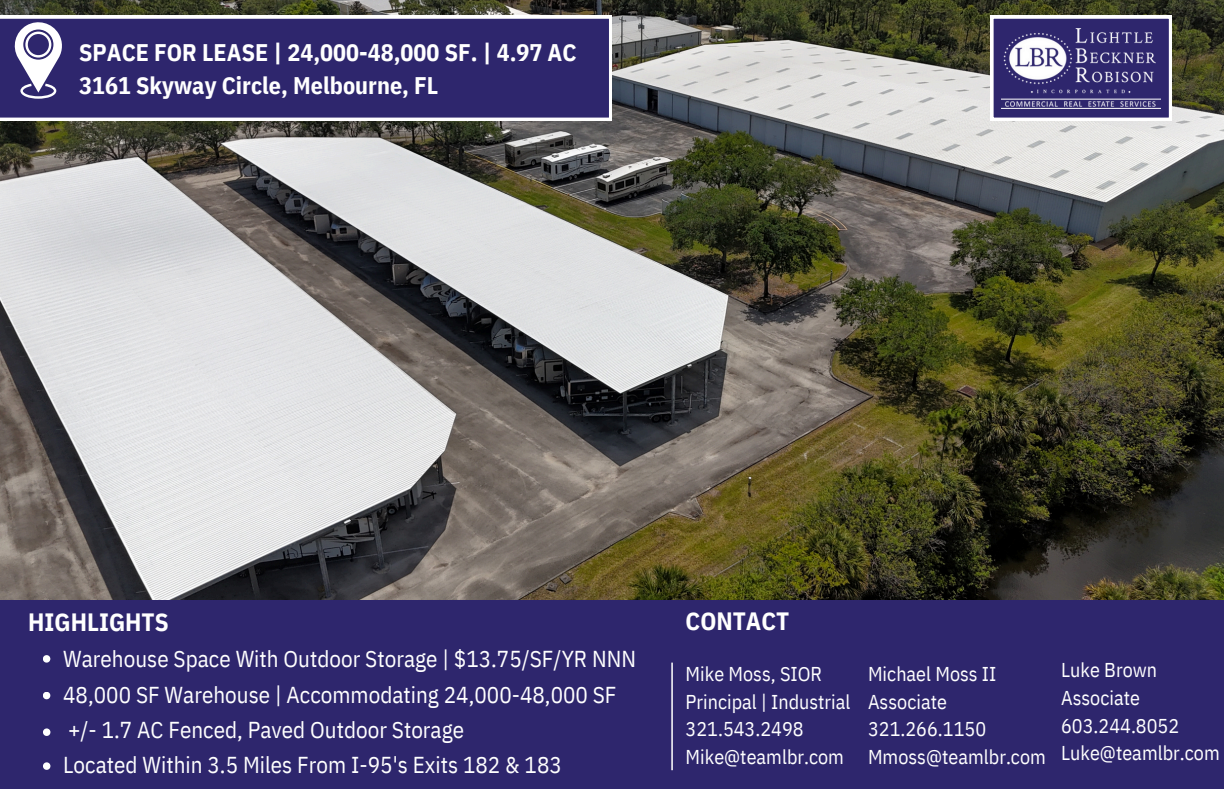
<style>
.page{position:relative;width:1224px;height:792px;background:#fff}
.page>*{position:absolute;margin:0;border:0;box-sizing:border-box;transform-origin:0 0}
.t1{font:700 25px "IBM Plex Sans Cond";color:#fff}
.t2{font:700 24px/33px "IBM Plex Sans Cond";color:#fff}
.t3{font:23px/35.2px "IBM Plex Sans Cond";color:#fff}
.t4{font:20px/27.8px "IBM Plex Sans Cond";color:#fff}
</style>
<div class="page">
<div style="left:0;top:600px;width:1224px;height:189px;background:#2e266d"></div>
<img style="left:0;top:0;width:1224px;height:600px">
<svg style="left:43px;top:655px;width:7px;height:8px"></svg>
<svg style="left:43px;top:692px;width:7px;height:7px"></svg>
<svg style="left:43px;top:728px;width:7px;height:8px"></svg>
<svg style="left:43px;top:762px;width:7px;height:8px"></svg>
<svg style="left:0;top:16px;width:612px;height:105px;background:#3c3577"></svg>
<hr style="left:671px;top:663px;width:2px;height:107px;background:#fff">
<svg style="left:991px;top:16px;width:181px;height:105px"></svg>
<img style="left:1001px;top:28px;width:159px;height:80px">
<svg style="left:11px;top:19px;width:52px;height:80px"></svg>
<p class="t2" style="left:79px;top:35px;width:499px">SPACE FOR LEASE | 24,000-48,000 SF. | 4.97 AC<br>3161 Skyway Circle, Melbourne, FL</p>
<h2 class="t1" style="left:28px;top:605px;width:142px">HIGHLIGHTS</h2>
<p class="t1" style="left:686px;top:605px;width:105px">CONTACT</p>
<h1 class="t3" style="left:63px;top:641px;width:574px">Warehouse Space With Outdoor Storage | $13.75/SF/YR NNN 48,000 SF Warehouse | Accommodating 24,000-48,000 SF +/- 1.7 AC Fenced, Paved Outdoor Storage<br>Located Within 3.5 Miles From I-95's Exits 182 &amp; 183</h1>
<h3 class="t4" style="left:686px;top:660px;width:166px">Mike Moss, SIOR<br>Principal | Industrial<br>321.543.2498<br>Mike@teamlbr.com</h3>
<h1 class="t4" style="left:868px;top:660px;width:179px">Michael Moss II<br>Associate<br>321.266.1150<br>Mmoss@teamlbr.com</h1>
<p class="t4" style="left:1061px;top:656px;width:160px">Luke Brown<br>Associate<br>603.244.8052<br>Luke@teamlbr.com</p>
</div>
